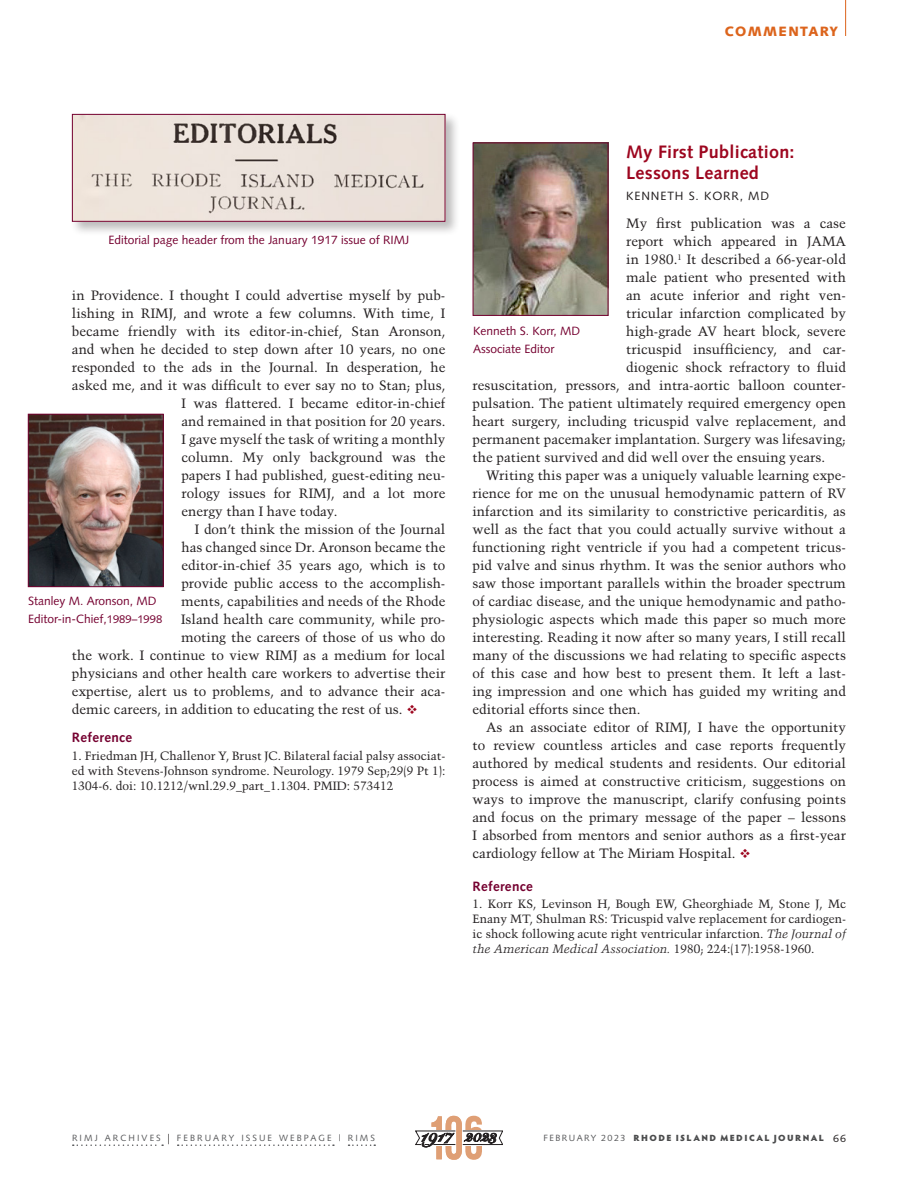
<style>
.page{position:relative;width:918px;height:1188px;background:#fff}
.page>*{position:absolute;margin:0;border:0;box-sizing:border-box;transform-origin:0 0}
.People_Headline-red{font:700 18px/21px "Syntax";letter-spacing:.015em;color:#9d061f}
.clinical_text__9_12{font:13.5px/18px "Trump Mediaeval";color:#231f20;text-align:justify}
.clinical_text_1st_pa{font:13.5px "Trump Mediaeval";color:#231f20}
.clinical_Fine_print{font:700 13.5px "Syntax";letter-spacing:.025em;color:#750130}
.dept_orange{font:900 13.5px "Syntax";letter-spacing:.1em;color:#dc641c}
.clinical_Fine_print-2{font:12px/15px "Trump Mediaeval";color:#231f20;text-align:justify}
.column_Caption{font:12px/18px "Syntax";color:#750130}
.byline_author{font:12px "Syntax";letter-spacing:.075em;color:#231f20}
.t1{font:900 9px "Hypatia Sans Pro";letter-spacing:.16em;color:#4b4c4d}
.t2{font:9px "Syntax";letter-spacing:.23em;color:#57585a}
.s1{color:#9d061f}
.s2{font-size:11.25px}
.s3{font-style:italic}
.s4{font-size:13.5px;color:#231f20}
.s5{font-family:"Syntax";font-weight:400;color:#57585a}
.s6{font-family:"Syntax";font-weight:400;font-size:10.5px;color:#231f20}
</style>
<div class="page">
<svg style="left:415px;top:1116px;width:88px;height:44px"></svg>
<img style="left:30px;top:416px;width:131px;height:169px">
<div style="left:28px;top:414px;width:135px;height:173px;border:1px solid #750130"></div>
<img style="left:475px;top:145px;width:131px;height:169px">
<div style="left:473px;top:143px;width:135px;height:173px;border:1px solid #750130"></div>
<div style="left:70px;top:112px;width:390px;height:124px;background:#231f20;opacity:.3"></div>
<img style="left:74px;top:116px;width:369px;height:104px">
<div style="left:72px;top:114px;width:373px;height:108px;border:1px solid #750130"></div>
<hr style="left:845px;top:0;width:1px;height:36px;background:#dc641c">
<svg style="left:73px;top:1144px;width:90px;height:2px"></svg>
<svg style="left:178px;top:1144px;width:156px;height:2px"></svg>
<svg style="left:349px;top:1144px;width:26px;height:2px"></svg>
<p class="dept_orange" style="left:725px;top:23px;width:114px">COMMENTARY</p>
<p class="column_Caption" style="left:108px;top:231px;width:302px">Editorial page header from the January 1917 issue of RIMJ</p>
<p class="clinical_text__9_12" style="left:72px;top:286px;width:375px">in Providence. I thought I could advertise myself by pub-</p>
<p class="clinical_text__9_12" style="left:72px;top:304px;width:375px">lishing in RIMJ, and wrote a few columns. With time, I</p>
<p class="clinical_text__9_12" style="left:72px;top:322px;width:375px">became friendly with its editor-in-chief, Stan Aronson,</p>
<p class="clinical_text__9_12" style="left:72px;top:340px;width:375px">and when he decided to step down after 10 years, no one</p>
<p class="clinical_text__9_12" style="left:72px;top:358px;width:375px">responded to the ads in the Journal. In desperation, he</p>
<p class="clinical_text__9_12" style="left:72px;top:376px;width:375px">asked me, and it was difficult to ever say no to Stan; plus,</p>
<p class="clinical_text__9_12" style="left:181px;top:394px;width:266px">I was flattered. I became editor-in-chief</p>
<p class="clinical_text__9_12" style="left:181px;top:412px;width:266px">and remained in that position for 20 years.</p>
<p class="clinical_text__9_12" style="left:181px;top:430px;width:266px">I gave myself the task of writing a monthly</p>
<p class="clinical_text__9_12" style="left:181px;top:448px;width:266px">column. My only background was the</p>
<p class="clinical_text__9_12" style="left:181px;top:466px;width:266px">papers I had published, guest-editing neu-</p>
<p class="clinical_text__9_12" style="left:181px;top:484px;width:265px">rology issues for RIMJ, and a lot more</p>
<p class="clinical_text__9_12" style="left:181px;top:502px;width:158px">energy than I have today.</p>
<p class="clinical_text__9_12" style="left:195px;top:520px;width:252px">I don’t think the mission of the Journal</p>
<p class="clinical_text__9_12" style="left:181px;top:538px;width:266px">has changed since Dr. Aronson became the</p>
<p class="clinical_text__9_12" style="left:181px;top:556px;width:265px">editor-in-chief 35 years ago, which is to</p>
<p class="clinical_text__9_12" style="left:181px;top:574px;width:266px">provide public access to the accomplish-</p>
<p class="clinical_text__9_12" style="left:181px;top:592px;width:266px">ments, capabilities and needs of the Rhode</p>
<p class="clinical_text__9_12" style="left:181px;top:610px;width:266px">Island health care community, while pro-</p>
<p class="clinical_text__9_12" style="left:181px;top:628px;width:266px">moting the careers of those of us who do</p>
<p class="clinical_text__9_12" style="left:72px;top:646px;width:375px">the work. I continue to view RIMJ as a medium for local</p>
<p class="clinical_text__9_12" style="left:72px;top:664px;width:375px">physicians and other health care workers to advertise their</p>
<p class="clinical_text__9_12" style="left:72px;top:682px;width:375px">expertise, alert us to problems, and to advance their aca-</p>
<p class="clinical_text__9_12" style="left:72px;top:700px;width:347px">demic careers, in addition to educating the rest of us. <span class="s1">❖</span></p>
<p class="clinical_Fine_print" style="left:72px;top:730px;width:62px">Reference</p>
<p class="clinical_Fine_print-2" style="left:72px;top:749px;width:375px">1. Friedman JH, Challenor Y, Brust JC. Bilateral facial palsy associat&shy;ed with Stevens-Johnson syndrome. Neurology. 1979 Sep;29(9 Pt 1):<br>1304-6. doi: 10.1212/wnl.29.9_part_1.1304. PMID: 573412</p>
<p class="column_Caption" style="left:28px;top:592px;width:136px">Stanley M. Aronson, MD<br>Editor-in-Chief,<span class="s2">1989–1998</span></p>
<p class="People_Headline-red" style="left:626px;top:141px;width:170px">My First Publication:<br>Lessons Learned</p>
<p class="byline_author" style="left:626px;top:188px;width:144px">KENNETH S. KORR, MD</p>
<p class="clinical_text_1st_pa" style="left:626px;top:215px;width:221px">My first publication was a case</p>
<p class="clinical_text_1st_pa" style="left:626px;top:233px;width:221px">report which appeared in JAMA</p>
<p class="clinical_text_1st_pa" style="left:626px;top:251px;width:221px">in 1980.<sup>1</sup> It described a 66-year-old</p>
<p class="clinical_text_1st_pa" style="left:626px;top:269px;width:221px">male patient who presented with</p>
<p class="clinical_text_1st_pa" style="left:626px;top:287px;width:221px">an acute inferior and right ven-</p>
<p class="clinical_text_1st_pa" style="left:626px;top:305px;width:221px">tricular infarction complicated by</p>
<p class="clinical_text_1st_pa" style="left:626px;top:323px;width:221px">high-grade AV heart block, severe</p>
<p class="clinical_text_1st_pa" style="left:626px;top:341px;width:221px">tricuspid insufficiency, and car-</p>
<p class="clinical_text_1st_pa" style="left:626px;top:359px;width:221px">diogenic shock refractory to fluid</p>
<p class="clinical_text_1st_pa" style="left:472px;top:377px;width:375px">resuscitation, pressors, and intra-aortic balloon counter-</p>
<p class="clinical_text_1st_pa" style="left:472px;top:395px;width:375px">pulsation. The patient ultimately required emergency open</p>
<p class="clinical_text_1st_pa" style="left:472px;top:413px;width:375px">heart surgery, including tricuspid valve replacement, and</p>
<p class="clinical_text_1st_pa" style="left:472px;top:431px;width:375px">permanent pacemaker implantation. Surgery was lifesaving;</p>
<p class="clinical_text_1st_pa" style="left:472px;top:449px;width:354px">the patient survived and did well over the ensuing years.</p>
<p class="clinical_text__9_12" style="left:472px;top:466px;width:375px;text-indent:14px">Writing this paper was a uniquely valuable learning expe&shy;rience for me on the unusual hemodynamic pattern of RV infarction and its similarity to constrictive pericarditis, as well as the fact that you could actually survive without a functioning right ventricle if you had a competent tricus&shy;pid valve and sinus rhythm. It was the senior authors who saw those important parallels within the broader spectrum of cardiac disease, and the unique hemodynamic and patho&shy;physiologic aspects which made this paper so much more interesting. Reading it now after so many years, I still recall many of the discussions we had relating to specific aspects of this case and how best to present them. It left a last&shy;ing impression and one which has guided my writing and editorial efforts since then.</p>
<p class="clinical_text__9_12" style="left:472px;top:718px;width:375px;text-indent:14px">As an associate editor of RIMJ, I have the opportunity to review countless articles and case reports frequently authored by medical students and residents. Our editorial process is aimed at constructive criticism, suggestions on ways to improve the manuscript, clarify confusing points and focus on the primary message of the paper – lessons I absorbed from mentors and senior authors as a first-year cardiology fellow at The Miriam Hospital. <span class="s1">❖</span></p>
<p class="clinical_Fine_print" style="left:472px;top:879px;width:62px">Reference</p>
<p class="clinical_Fine_print-2" style="left:472px;top:896px;width:375px">1. Korr KS, Levinson H, Bough EW, Gheorghiade M, Stone J, Mc Enany MT, Shulman RS: Tricuspid valve replacement for cardiogen&shy;ic shock following acute right ventricular infarction. <span class="s3">The Journal of the American Medical Association.</span> 1980; 224:(17):1958-1960.</p>
<p class="column_Caption" style="left:473px;top:322px;width:109px">Kenneth S. Korr, MD<br>Associate Editor</p>
<p class="t2" style="left:72px;top:1132px;width:305px">RIMJ ARCHIVES <span class="s4">|</span> FEBRUARY ISSUE WEBPAGE | RIMS</p>
<p class="t1" style="left:544px;top:1131px;width:304px"><span class="s5">FEBRUARY 2023</span> RHODE ISLAND MEDICAL JOURNAL <span class="s6">66</span></p>
</div>
